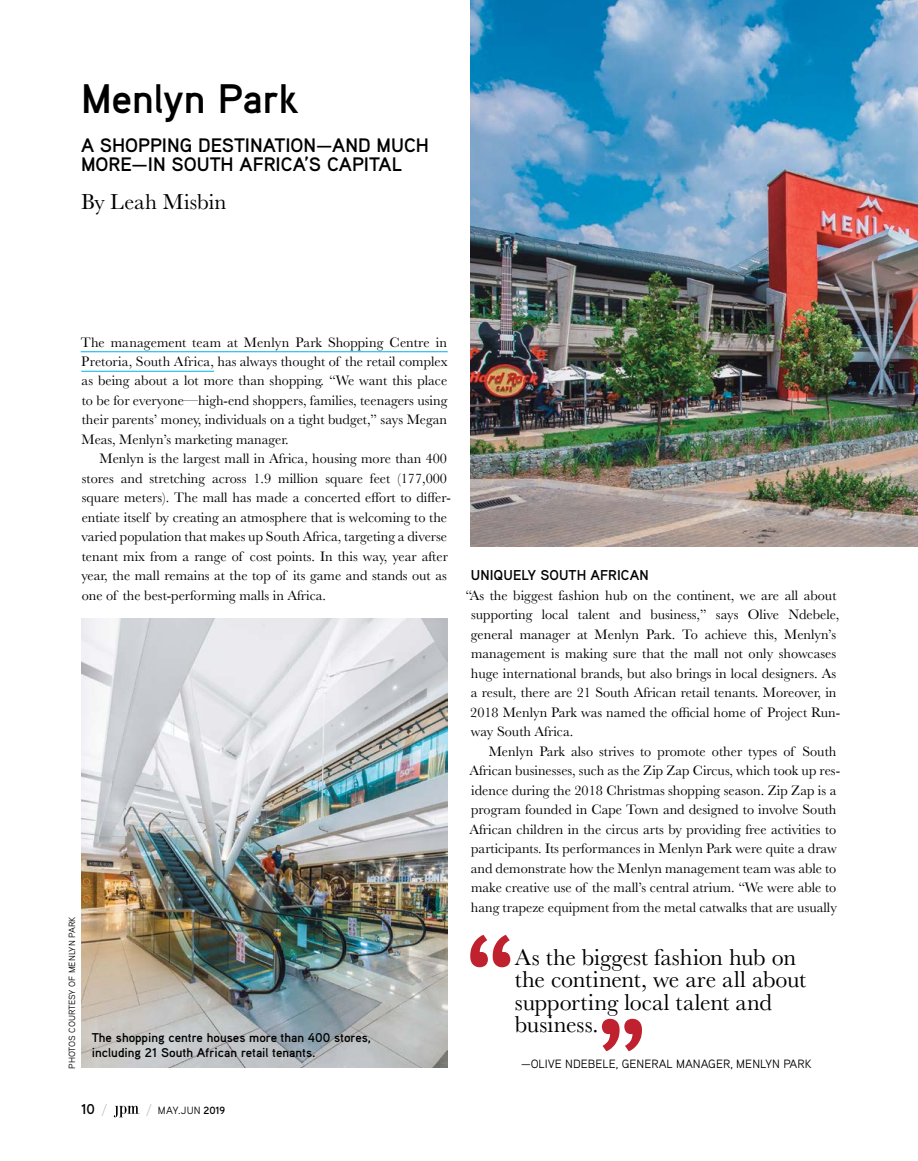
<style>
.page{position:relative;width:918px;height:1161px;background:#fff}
.page>*{position:absolute;margin:0;border:0;box-sizing:border-box;transform-origin:0 0}
.t1{font:700 41.25px "Aaux Pro OT";letter-spacing:-.005em;color:#000}
.t2{font:24px/22.5px "Baskerville";letter-spacing:-.005em;color:#000}
.t3{font:22.5px "Baskerville";letter-spacing:.005em;color:#000}
.t4{font:700 19.5px/19.5px "Aaux Pro OT";letter-spacing:-.005em;color:#000}
.t5{font:14.25px/19.5px "Baskerville";color:#000}
.t6{font:700 14.25px "Aaux Pro OT";color:#000}
.t7{font:700 12.75px/15px "Aaux Pro OT";color:#000}
.t8{font:12px "Aaux Pro OT";color:#000}
.t9{font:10.5px "Aaux Pro OT";letter-spacing:.025em;color:#000}
.t10{font:9px "Aaux Pro OT";letter-spacing:-.01em;color:#000}
.s1{font-weight:300;color:#bcbec0}
.s2{font-weight:300;font-size:14.25px;color:#bcbec0}
.s3{font-weight:700}
</style>
<div class="page">
<svg style="left:114px;top:1106px;width:25px;height:11px"></svg>
<hr style="left:81px;top:351px;width:367px;height:1px;background:#00b1eb">
<hr style="left:81px;top:371px;width:133px;height:1px;background:#00b1eb">
<img style="left:470px;top:0;width:448px;height:546px">
<svg style="left:602px;top:1019px;width:40px;height:32px"></svg>
<svg style="left:470px;top:935px;width:40px;height:32px"></svg>
<img style="left:81px;top:618px;width:367px;height:450px">
<h1 class="t1" style="left:81px;top:72px;width:219px">Menlyn Park</h1>
<h3 class="t4" style="left:81px;top:135px;width:349px">A SHOPPING DESTINATION—AND MUCH<br>MORE—IN SOUTH AFRICA’S CAPITAL</h3>
<h3 class="t3" style="left:81px;top:187px;width:147px">By Leah Misbin</h3>
<p class="t5" style="left:81px;top:332px;width:368px;text-align:justify">The management team at Menlyn Park Shopping Centre in Pretoria, South Africa, has always thought of the retail complex as being about a lot more than shopping. “We want this place to be for everyone—high-end shoppers, families, teenagers using their parents’ money, individuals on a tight budget,” says Megan Meas, Menlyn’s marketing manager.</p>
<p class="t5" style="left:81px;top:449px;width:371px;text-indent:18px">Menlyn is the largest mall in Africa, housing more than 400 stores and stretching across 1.9 million square feet (177,000 square meters). The mall has made a concerted effort to differ&shy;entiate itself by creating an atmosphere that is welcoming to the varied population that makes up South Africa, targeting a diverse tenant mix from a range of cost points. In this way, year after year, the mall remains at the top of its game and stands out as one of the best-performing malls in Africa.</p>
<p class="t10" style="left:66px;top:1069px;width:154px;rotate:-90deg">PHOTOS COURTESY OF MENLYN PARK</p>
<p class="t7" style="left:92px;top:1030px;width:281px">The shopping centre houses more than 400 stores, including 21 South African retail tenants.</p>
<p class="t6" style="left:81px;top:1100px;width:28px">10 <span class="s1">/</span></p>
<p class="t9" style="left:146px;top:1104px;width:80px"><span class="s2">/</span> MAY.JUN <span class="s3">2019</span></p>
<p class="t6" style="left:471px;top:566px;width:179px">UNIQUELY SOUTH AFRICAN</p>
<p class="t5" style="left:470px;top:586px;width:371px;text-indent:-5px">“As the biggest fashion hub on the continent, we are all about supporting local talent and business,” says Olive Ndebele, general manager at Menlyn Park. To achieve this, Menlyn’s management is making sure that the mall not only showcases huge international brands, but also brings in local designers. As a result, there are 21 South African retail tenants. Moreover, in 2018 Menlyn Park was named the official home of Project Run&shy;way South Africa.</p>
<p class="t5" style="left:469px;top:742px;width:372px;text-indent:19px">Menlyn Park also strives to promote other types of South African businesses, such as the Zip Zap Circus, which took up res&shy;idence during the 2018 Christmas shopping season. Zip Zap is a program founded in Cape Town and designed to involve South African children in the circus arts by providing free activities to participants. Its performances in Menlyn Park were quite a draw and demonstrate how the Menlyn management team was able to make creative use of the mall’s central atrium. “We were able to hang trapeze equipment from the metal catwalks that are usually</p>
<h2 class="t2" style="left:515px;top:946px;width:293px">As the biggest fashion hub on the continent, we are all about supporting local talent and business.</h2>
<p class="t8" style="left:521px;top:1056px;width:292px">—OLIVE NDEBELE, GENERAL MANAGER, MENLYN PARK</p>
</div>
